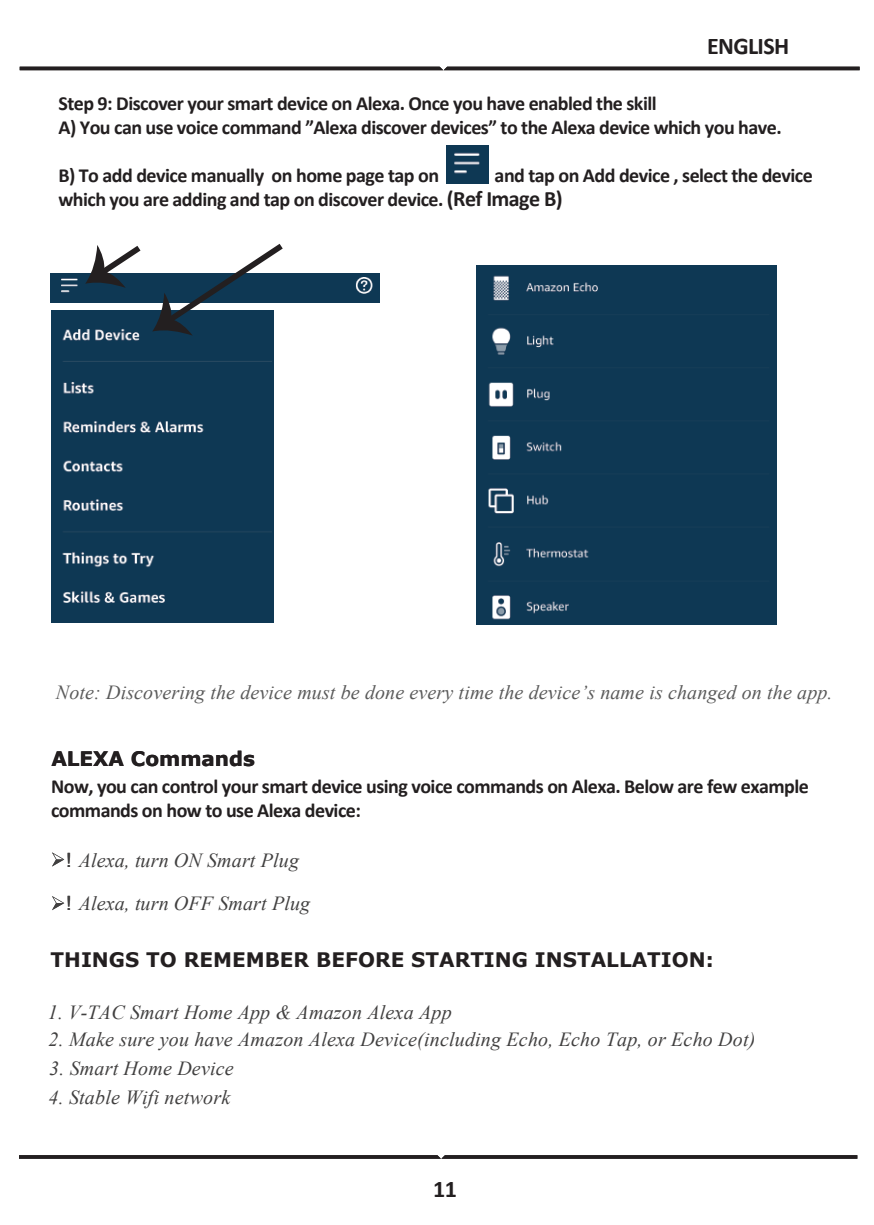
<style>
.page{position:relative;width:874px;height:1225px;background:#fff}
.page>*{position:absolute;margin:0;border:0;box-sizing:border-box;transform-origin:0 0}
.t1{font:700 24px "Calibri";letter-spacing:-.025em;color:#231f20}
.t2{font:700 20px/24px "Calibri";letter-spacing:-.025em;color:#231f20}
.t3{font:italic 20px "Times New Roman";letter-spacing:.01em;color:#414040}
.t4{font:italic 20px "Times New Roman";letter-spacing:.005em;color:#5a5a5a}
.t5{font:700 20px "Verdana";color:#231f20}
.s1{font-size:22px}
.s2{font-family:"Arial";font-style:normal;font-size:19.6px}
</style>
<div class="page">
<hr style="left:20px;top:67px;width:839px;height:3px;background:#231f20">
<hr style="left:19px;top:1155px;width:837px;height:3px;background:#231f20">
<svg style="left:52px;top:852px;width:12px;height:14px"></svg>
<svg style="left:52px;top:896px;width:12px;height:14px"></svg>
<img style="left:50px;top:274px;width:329px;height:28px">
<img style="left:51px;top:310px;width:222px;height:313px">
<svg style="left:85px;top:243px;width:204px;height:93px"></svg>
<div style="left:476px;top:266px;width:299px;height:358px;background:#0e3854"></div>
<img style="left:446px;top:145px;width:42px;height:39px">
<p class="t1" style="left:706px;top:29px;width:84px">ENGLISH</p>
<p class="t2" style="left:58px;top:91px;width:724px">Step 9: Discover your smart device on Alexa. Once you have enabled the skill<br>A) You can use voice command ”Alexa discover devices” to the Alexa device which you have.</p>
<p class="t2" style="left:58px;top:163px;width:382px">B) To add device manually on home page tap on</p>
<p class="t2" style="left:58px;top:163px;width:755px;text-indent:436px">and tap on Add device , select the device which you are adding and tap on discover device. <span class="s1">(Ref Image B)</span></p>
<p class="t4" style="left:56px;top:678px;width:777px">Note: Discovering the device must be done every time the device’s name is changed on the app.</p>
<p class="t5" style="left:51px;top:744px;width:205px">ALEXA Commands</p>
<p class="t2" style="left:51px;top:773px;width:758px">Now, you can control your smart device using voice commands on Alexa. Below are few example commands on how to use Alexa device:</p>
<p class="t3" style="left:66px;top:846px;width:234px"><span class="s2">!</span> Alexa, turn ON Smart Plug</p>
<p class="t3" style="left:66px;top:889px;width:245px"><span class="s2">!</span> Alexa, turn OFF Smart Plug</p>
<p class="t5" style="left:51px;top:945px;width:664px">THINGS TO REMEMBER BEFORE STARTING INSTALLATION:</p>
<p class="t3" style="left:48px;top:998px;width:405px">1. V-TAC Smart Home App &amp; Amazon Alexa App</p>
<p class="t3" style="left:49px;top:1054px;width:186px">3. Smart Home Device</p>
<p class="t3" style="left:48px;top:1026px;width:708px">2. Make sure you have Amazon Alexa Device(including Echo, Echo Tap, or Echo Dot)</p>
<p class="t3" style="left:48px;top:1083px;width:183px">4. Stable Wifi network</p>
<p class="t1" style="left:433px;top:1171px;width:25px">11</p>
</div>
